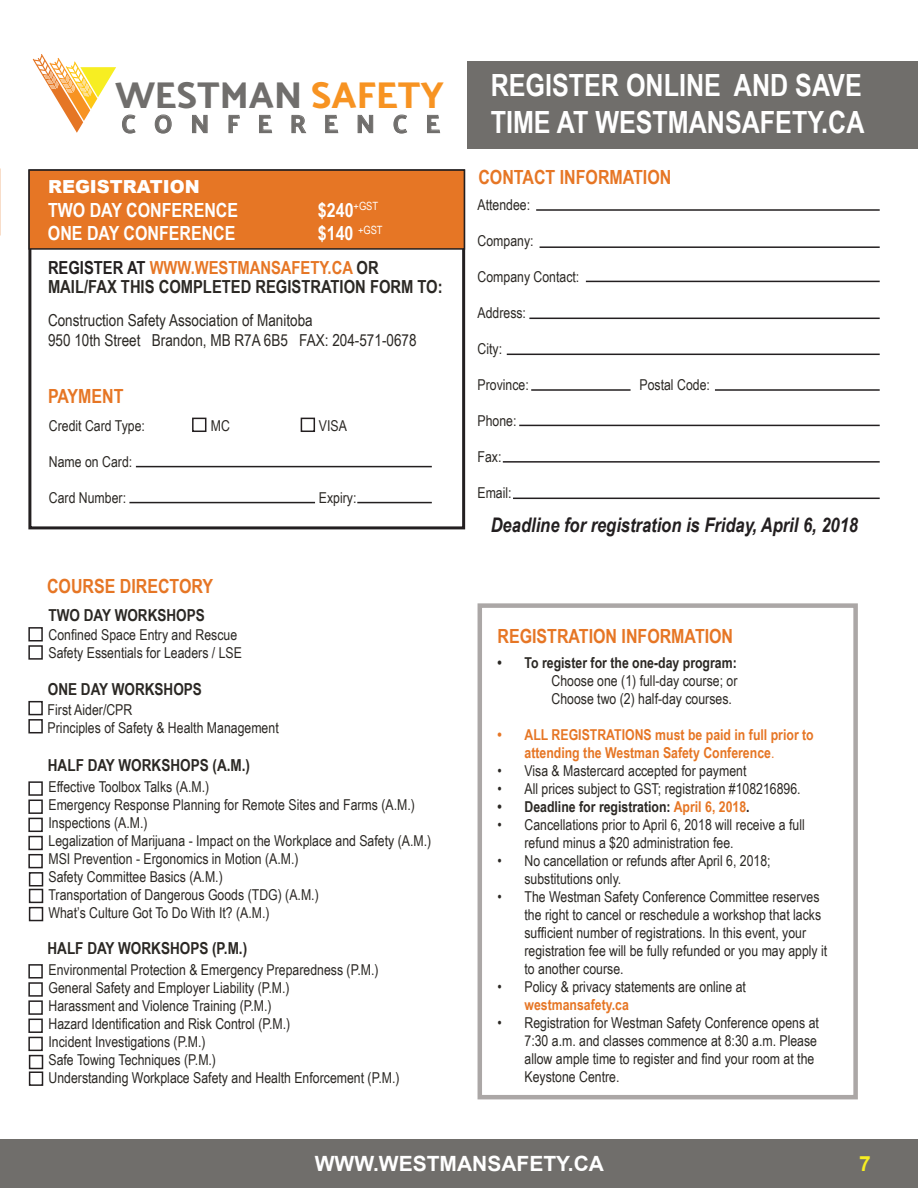
<style>
.page{position:relative;width:918px;height:1188px;background:#fff}
.page>*{position:absolute;margin:0;border:0;box-sizing:border-box;transform-origin:0 0}
.t1{font:500 37.65px "Palanquin Dark";color:#706e6c}
.t2{font:700 30.6px/36.8px "Arial Narrow";color:#fff}
.t3{font:25.35px "Palanquin Dark";letter-spacing:.7em;color:#706e6c}
.t4{font:700 21px "Arial";color:#fff}
.t5{font:700 21px "Arial";color:#f7ee22}
.t6{font:italic 700 20.1px "Arial Narrow";color:#231f20}
.t7{font:700 19.5px "Arial Narrow";color:#e67625}
.t8{font:700 19.5px "Arial Narrow";color:#fff}
.t9{font:700 18px/19.2px "Arial Narrow";color:#2b2824}
.t10{font:900 18px "Arial";color:#fff}
.t11{font:16.5px/19.8px "Arial Narrow";color:#2b2824}
.t12{font:700 16.5px "Arial Narrow";color:#2b2824}
.t13{font:15px/18px "Arial Narrow";color:#2b2824}
.t14{font:700 15px/18px "Arial Narrow";color:#e67625}
.t15{font:700 15px "Arial Narrow";color:#2b2824}
.s1{color:#f79322}
.s2{color:#231f20}
.s3{color:#e67625}
.s4{font-weight:400}
</style>
<div class="page">
<div style="left:467px;top:62px;width:451px;height:87px;background:#706e6b"></div>
<svg style="left:122px;top:114px;width:14px;height:20px"></svg>
<svg style="left:155px;top:115px;width:17px;height:19px"></svg>
<svg style="left:192px;top:115px;width:16px;height:18px"></svg>
<svg style="left:229px;top:115px;width:11px;height:18px"></svg>
<svg style="left:259px;top:115px;width:13px;height:18px"></svg>
<svg style="left:291px;top:115px;width:15px;height:18px"></svg>
<svg style="left:325px;top:115px;width:13px;height:18px"></svg>
<svg style="left:358px;top:115px;width:15px;height:18px"></svg>
<svg style="left:394px;top:114px;width:13px;height:20px"></svg>
<svg style="left:427px;top:115px;width:13px;height:18px"></svg>
<svg style="left:33px;top:54px;width:83px;height:79px"></svg>
<div style="left:28px;top:169px;width:437px;height:360px;border:3px solid #231f20"></div>
<div style="left:478px;top:603px;width:380px;height:496px;border:4px solid #aba7a6"></div>
<div style="left:0;top:1139px;width:918px;height:49px;background:#706e6b"></div>
<div style="left:28px;top:836px;width:15px;height:14px;border:2px solid #231f20"></div>
<div style="left:28px;top:818px;width:15px;height:14px;border:2px solid #231f20"></div>
<div style="left:28px;top:800px;width:15px;height:14px;border:2px solid #231f20"></div>
<div style="left:28px;top:781px;width:15px;height:15px;border:2px solid #231f20"></div>
<div style="left:29px;top:889px;width:14px;height:14px;border:2px solid #231f20"></div>
<div style="left:29px;top:872px;width:14px;height:14px;border:2px solid #231f20"></div>
<div style="left:28px;top:854px;width:15px;height:14px;border:2px solid #231f20"></div>
<div style="left:29px;top:907px;width:14px;height:14px;border:2px solid #231f20"></div>
<div style="left:28px;top:719px;width:15px;height:14px;border:2px solid #231f20"></div>
<div style="left:28px;top:701px;width:15px;height:14px;border:2px solid #231f20"></div>
<div style="left:28px;top:645px;width:15px;height:15px;border:2px solid #231f20"></div>
<div style="left:28px;top:627px;width:15px;height:15px;border:2px solid #231f20"></div>
<div style="left:192px;top:418px;width:14px;height:14px;border:2px solid #231f20"></div>
<div style="left:301px;top:418px;width:14px;height:14px;border:2px solid #231f20"></div>
<hr style="left:136px;top:466px;width:296px;height:1px;background:#231f20">
<hr style="left:129px;top:502px;width:186px;height:1px;background:#231f20">
<hr style="left:357px;top:502px;width:75px;height:1px;background:#231f20">
<hr style="left:536px;top:209px;width:344px;height:2px;background:#231f20">
<hr style="left:540px;top:246px;width:340px;height:2px;background:#231f20">
<hr style="left:586px;top:281px;width:294px;height:1px;background:#231f20">
<hr style="left:529px;top:318px;width:351px;height:1px;background:#231f20">
<hr style="left:507px;top:354px;width:373px;height:1px;background:#231f20">
<hr style="left:531px;top:389px;width:100px;height:2px;background:#231f20">
<hr style="left:715px;top:389px;width:165px;height:2px;background:#231f20">
<hr style="left:519px;top:425px;width:361px;height:1px;background:#231f20">
<hr style="left:503px;top:461px;width:377px;height:2px;background:#231f20">
<hr style="left:513px;top:498px;width:367px;height:1px;background:#231f20">
<div style="left:29px;top:170px;width:435px;height:79px;background:#e67625"></div>
<div style="left:28px;top:169px;width:437px;height:81px;border:2px solid #231f20"></div>
<div style="left:28px;top:1019px;width:15px;height:14px;border:2px solid #231f20"></div>
<div style="left:28px;top:1000px;width:15px;height:15px;border:2px solid #231f20"></div>
<div style="left:28px;top:982px;width:15px;height:15px;border:2px solid #231f20"></div>
<div style="left:28px;top:964px;width:15px;height:15px;border:2px solid #231f20"></div>
<div style="left:29px;top:1071px;width:14px;height:15px;border:2px solid #231f20"></div>
<div style="left:29px;top:1055px;width:14px;height:14px;border:2px solid #231f20"></div>
<div style="left:28px;top:1037px;width:15px;height:14px;border:2px solid #231f20"></div>
<h1 class="t1" style="left:115px;top:73px;width:330px">WESTMAN <span class="s1">SAFETY</span></h1>
<h3 class="t3" style="left:121px;top:109px;width:321px">CONFERENCE</h3>
<p class="t10" style="left:48px;top:174px;width:153px">REGISTRATION</p>
<h3 class="t8" style="left:48px;top:195px;width:192px">TWO DAY CONFERENCE</h3>
<h3 class="t8" style="left:318px;top:195px;width:62px">$240<sup>+GST</sup></h3>
<h3 class="t8" style="left:48px;top:219px;width:189px">ONE DAY CONFERENCE</h3>
<h3 class="t8" style="left:318px;top:219px;width:66px">$140 <sup>+GST</sup></h3>
<p class="t9" style="left:48px;top:257px;width:396px"><span class="s2">REGISTER AT</span> <span class="s3">WWW.WESTMANSAFETY.CA</span> OR<br>MAIL/FAX THIS COMPLETED REGISTRATION FORM TO:</p>
<p class="t11" style="left:48px;top:310px;width:370px">Construction Safety Association of Manitoba<br>950 10th Street Brandon, MB R7A 6B5 FAX: 204-571-0678</p>
<h3 class="t7" style="left:48px;top:381px;width:77px">PAYMENT</h3>
<p class="t13" style="left:49px;top:416px;width:98px">Credit Card Type:</p>
<p class="t13" style="left:211px;top:416px;width:21px">MC</p>
<p class="t13" style="left:319px;top:416px;width:30px">VISA</p>
<p class="t13" style="left:49px;top:452px;width:85px">Name on Card:</p>
<p class="t13" style="left:49px;top:488px;width:79px">Card Number:</p>
<p class="t13" style="left:319px;top:488px;width:39px">Expiry:</p>
<h3 class="t7" style="left:47px;top:571px;width:168px">COURSE DIRECTORY</h3>
<p class="t12" style="left:49px;top:603px;width:158px">TWO DAY WORKSHOPS</p>
<p class="t13" style="left:49px;top:625px;width:195px">Confined Space Entry and Rescue<br>Safety Essentials for Leaders / LSE</p>
<p class="t12" style="left:48px;top:677px;width:156px">ONE DAY WORKSHOPS</p>
<p class="t13" style="left:48px;top:700px;width:233px">First Aider/CPR<br>Principles of Safety &amp; Health Management</p>
<p class="t12" style="left:48px;top:753px;width:204px">HALF DAY WORKSHOPS (A.M.)</p>
<p class="t13" style="left:49px;top:777px;width:384px">Effective Toolbox Talks (A.M.)<br>Emergency Response Planning for Remote Sites and Farms (A.M.)<br>Inspections (A.M.)<br>Legalization of Marijuana - Impact on the Workplace and Safety (A.M.)<br>MSI Prevention - Ergonomics in Motion (A.M.)<br>Safety Committee Basics (A.M.)<br>Transportation of Dangerous Goods (TDG) (A.M.)<br>What’s Culture Got To Do With It? (A.M.)</p>
<p class="t12" style="left:48px;top:936px;width:201px">HALF DAY WORKSHOPS (P.M.)</p>
<p class="t13" style="left:49px;top:960px;width:353px">Environmental Protection &amp; Emergency Preparedness (P.M.)<br>General Safety and Employer Liability (P.M.)<br>Harassment and Violence Training (P.M.)<br>Hazard Identification and Risk Control (P.M.)<br>Incident Investigations (P.M.)<br>Safe Towing Techniques (P.M.)<br>Understanding Workplace Safety and Health Enforcement (P.M.)</p>
<h2 class="t2" style="left:491px;top:65px;width:375px">REGISTER ONLINE AND SAVE<br>TIME AT WESTMANSAFETY.CA</h2>
<h3 class="t7" style="left:478px;top:162px;width:195px">CONTACT INFORMATION</h3>
<p class="t13" style="left:478px;top:195px;width:54px">Attendee:</p>
<p class="t13" style="left:478px;top:231px;width:58px">Company:</p>
<p class="t13" style="left:478px;top:267px;width:103px">Company Contact:</p>
<p class="t13" style="left:478px;top:303px;width:50px">Address:</p>
<p class="t13" style="left:478px;top:339px;width:26px">City:</p>
<p class="t13" style="left:478px;top:375px;width:53px">Province:</p>
<p class="t13" style="left:640px;top:375px;width:72px">Postal Code:</p>
<p class="t13" style="left:478px;top:411px;width:40px">Phone:</p>
<p class="t13" style="left:478px;top:447px;width:25px">Fax:</p>
<p class="t13" style="left:478px;top:483px;width:36px">Email:</p>
<h3 class="t6" style="left:491px;top:510px;width:369px">Deadline for registration is Friday, April 6, 2018</h3>
<h3 class="t7" style="left:497px;top:621px;width:237px">REGISTRATION INFORMATION</h3>
<p class="t15" style="left:497px;top:651px;width:241px">• To register for the one-day program:</p>
<p class="t13" style="left:551px;top:671px;width:187px">Choose one (1) full-day course; or<br>Choose two (2) half-day courses.</p>
<p class="t14" style="left:524px;top:725px;width:291px;text-indent:-27px">• ALL REGISTRATIONS must be paid in full prior to attending the Westman Safety Conference<span class="s4">.</span></p>
<p class="t13" style="left:497px;top:761px;width:250px">• Visa &amp; Mastercard accepted for payment</p>
<p class="t13" style="left:497px;top:779px;width:305px">• All prices subject to GST; registration #108216896.</p>
<p class="t15" style="left:497px;top:795px;width:254px">• Deadline for registration: <span class="s3">April 6, 2018</span><span class="s2">.</span></p>
<p class="t13" style="left:524px;top:815px;width:282px;text-indent:-27px">• Cancellations prior to April 6, 2018 will receive a full refund minus a $20 administration fee.</p>
<p class="t13" style="left:524px;top:851px;width:248px;text-indent:-27px">• No cancellation or refunds after April 6, 2018; substitutions only.</p>
<p class="t13" style="left:524px;top:887px;width:304px;text-indent:-27px">• The Westman Safety Conference Committee reserves the right to cancel or reschedule a workshop that lacks sufficient number of registrations. In this event, your registration fee will be fully refunded or you may apply it to another course.</p>
<p class="t13" style="left:497px;top:977px;width:250px">• Policy &amp; privacy statements are online at</p>
<p class="t14" style="left:524px;top:995px;width:106px">westmansafety.ca</p>
<p class="t13" style="left:524px;top:1013px;width:296px;text-indent:-27px">• Registration for Westman Safety Conference opens at 7:30 a.m. and classes commence at 8:30 a.m. Please allow ample time to register and find your room at the Keystone Centre.</p>
<h3 class="t4" style="left:315px;top:1150px;width:291px">WWW.WESTMANSAFETY.CA</h3>
<h3 class="t5" style="left:859px;top:1150px;width:13px">7</h3>
</div>
